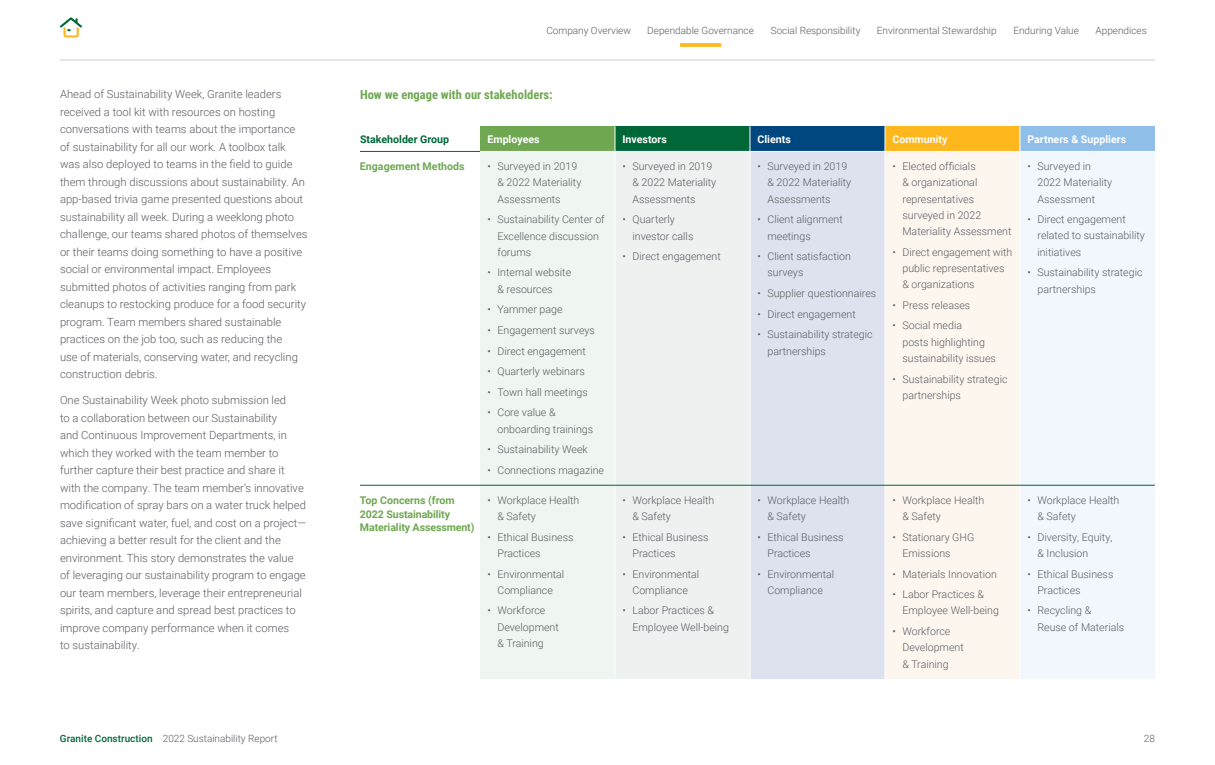
<style>
.page{position:relative;width:1215px;height:765px;background:#fff}
.page>*{position:absolute;margin:0;border:0;box-sizing:border-box;transform-origin:0 0}
.t1{font:700 12.5px "Roboto Condensed";color:#6fa851}
.t2{font:300 11.25px/17.5px "Roboto";color:#595c61}
.t3{font:300 10.62px/16.2px "Roboto";color:#595c61}
.t4{font:700 10.62px/13.8px "Roboto";letter-spacing:-.01em;color:#6fa851}
.t5{font:700 10.62px "Roboto";color:#fff}
.t6{font:700 10.62px "Roboto";color:#006838}
.t7{font:300 10px "Roboto";color:#595c61}
.s1{font-weight:500;color:#006838}
</style>
<div class="page">
<svg style="left:680px;top:43px;width:41px;height:4px"></svg>
<svg style="left:60px;top:17px;width:22px;height:21px"></svg>
<hr style="left:60px;top:60px;width:1095px;height:1px;background:#cbced0">
<div style="left:480px;top:126px;width:135px;height:25px;background:#6fa851"></div>
<div style="left:615px;top:126px;width:135px;height:25px;background:#006838"></div>
<div style="left:750px;top:126px;width:135px;height:25px;background:#00467f"></div>
<div style="left:885px;top:126px;width:135px;height:25px;background:#ffb71e"></div>
<div style="left:1020px;top:126px;width:135px;height:25px;background:#8fbfe9"></div>
<div style="left:480px;top:152px;width:135px;height:527px;background:#eff5f0"></div>
<div style="left:616px;top:152px;width:134px;height:527px;background:#edf1f0"></div>
<div style="left:751px;top:152px;width:134px;height:527px;background:#dee2ee"></div>
<div style="left:886px;top:152px;width:134px;height:527px;background:#fdf6ef"></div>
<div style="left:1021px;top:152px;width:134px;height:527px;background:#f1f7fc"></div>
<hr style="left:360px;top:151px;width:120px;height:1px;background:#006838">
<svg style="left:615px;top:126px;width:1px;height:25px"></svg>
<svg style="left:750px;top:126px;width:1px;height:25px"></svg>
<svg style="left:885px;top:126px;width:1px;height:25px"></svg>
<svg style="left:1020px;top:126px;width:1px;height:25px"></svg>
<hr style="left:360px;top:485px;width:120px;height:1px;background:#006838">
<hr style="left:480px;top:485px;width:135px;height:1px;background:#006838">
<hr style="left:615px;top:485px;width:135px;height:1px;background:#006838">
<hr style="left:750px;top:485px;width:135px;height:1px;background:#006838">
<hr style="left:885px;top:485px;width:135px;height:1px;background:#006838">
<hr style="left:1020px;top:485px;width:135px;height:1px;background:#006838">
<p class="t2" style="left:60px;top:85px;width:249px">Ahead of Sustainability Week, Granite leaders received a tool kit with resources on hosting conversations with teams about the importance of sustainability for all our work. A toolbox talk was also deployed to teams in the field to guide them through discussions about sustainability. An app-based trivia game presented questions about sustainability all week. During a weeklong photo challenge, our teams shared photos of themselves or their teams doing something to have a positive social or environmental impact. Employees submitted photos of activities ranging from park cleanups to restocking produce for a food security program. Team members shared sustainable practices on the job too, such as reducing the<br>use of materials, conserving water, and recycling construction debris.</p>
<p class="t2" style="left:60px;top:391px;width:248px">One Sustainability Week photo submission led<br>to a collaboration between our Sustainability<br>and Continuous Improvement Departments, in which they worked with the team member to further capture their best practice and share it with the company. The team member’s innovative modification of spray bars on a water truck helped save significant water, fuel, and cost on a project— achieving a better result for the client and the environment. This story demonstrates the value of leveraging our sustainability program to engage our team members, leverage their entrepreneurial spirits, and capture and spread best practices to improve company performance when it comes<br>to sustainability.</p>
<p class="t7" style="left:546px;top:23px;width:86px">Company Overview</p>
<p class="t7" style="left:647px;top:23px;width:108px">Dependable Governance</p>
<p class="t7" style="left:771px;top:23px;width:91px">Social Responsibility</p>
<p class="t7" style="left:877px;top:23px;width:121px">Environmental Stewardship</p>
<p class="t7" style="left:1013px;top:23px;width:67px">Enduring Value</p>
<p class="t7" style="left:1096px;top:23px;width:53px">Appendices</p>
<p class="t1" style="left:360px;top:86px;width:194px">How we engage with our stakeholders:</p>
<p class="t6" style="left:360px;top:131px;width:91px">Stakeholder Group</p>
<p class="t5" style="left:488px;top:131px;width:54px">Employees</p>
<p class="t5" style="left:622px;top:131px;width:46px">Investors</p>
<p class="t5" style="left:757px;top:131px;width:35px">Clients</p>
<p class="t5" style="left:892px;top:131px;width:56px">Community</p>
<p class="t5" style="left:1027px;top:131px;width:100px">Partners &amp; Suppliers</p>
<p class="t4" style="left:360px;top:159px;width:106px">Engagement Methods</p>
<p class="t3" style="left:497px;top:158px;width:85px;text-indent:-10px">• Surveyed in 2019 &amp; 2022 Materiality<br>Assessments</p>
<p class="t3" style="left:497px;top:211px;width:109px;text-indent:-10px">• Sustainability Center of<br>Excellence discussion forums</p>
<p class="t3" style="left:497px;top:264px;width:75px;text-indent:-10px">• Internal website &amp; resources</p>
<p class="t3" style="left:487px;top:301px;width:77px">• Yammer page</p>
<p class="t3" style="left:487px;top:322px;width:109px">• Engagement surveys</p>
<p class="t3" style="left:487px;top:342px;width:100px">• Direct engagement</p>
<p class="t3" style="left:487px;top:363px;width:99px">• Quarterly webinars</p>
<p class="t3" style="left:487px;top:384px;width:102px">• Town hall meetings</p>
<p class="t3" style="left:497px;top:404px;width:97px;text-indent:-10px">• Core value &amp; onboarding trainings</p>
<p class="t3" style="left:487px;top:441px;width:102px">• Sustainability Week</p>
<p class="t3" style="left:487px;top:462px;width:118px">• Connections magazine</p>
<p class="t3" style="left:902px;top:158px;width:111px;text-indent:-10px">• Elected officials<br>&amp; organizational representatives surveyed in 2022<br>Materiality Assessment</p>
<p class="t3" style="left:902px;top:243px;width:111px;text-indent:-10px">• Direct engagement with public representatives &amp; organizations</p>
<p class="t3" style="left:892px;top:297px;width:79px">• Press releases</p>
<p class="t3" style="left:902px;top:317px;width:95px;text-indent:-10px">• Social media<br>posts highlighting sustainability issues</p>
<p class="t3" style="left:902px;top:370px;width:107px;text-indent:-10px">• Sustainability strategic partnerships</p>
<p class="t3" style="left:1037px;top:158px;width:76px;text-indent:-10px">• Surveyed in<br>2022 Materiality<br>Assessment</p>
<p class="t3" style="left:1037px;top:211px;width:109px;text-indent:-10px">• Direct engagement related to sustainability initiatives</p>
<p class="t3" style="left:1037px;top:264px;width:107px;text-indent:-10px">• Sustainability strategic partnerships</p>
<p class="t3" style="left:767px;top:158px;width:85px;text-indent:-10px">• Surveyed in 2019 &amp; 2022 Materiality<br>Assessments</p>
<p class="t3" style="left:767px;top:211px;width:77px;text-indent:-10px">• Client alignment meetings</p>
<p class="t3" style="left:767px;top:248px;width:85px;text-indent:-10px">• Client satisfaction surveys</p>
<p class="t3" style="left:757px;top:285px;width:120px">• Supplier questionnaires</p>
<p class="t3" style="left:757px;top:305px;width:100px">• Direct engagement</p>
<p class="t3" style="left:767px;top:326px;width:107px;text-indent:-10px">• Sustainability strategic partnerships</p>
<p class="t3" style="left:632px;top:158px;width:85px;text-indent:-10px">• Surveyed in 2019 &amp; 2022 Materiality<br>Assessments</p>
<p class="t3" style="left:632px;top:211px;width:62px;text-indent:-10px">• Quarterly investor calls</p>
<p class="t3" style="left:622px;top:248px;width:100px">• Direct engagement</p>
<p class="t4" style="left:360px;top:493px;width:116px">Top Concerns (from<br>2022 Sustainability<br>Materiality Assessment)</p>
<p class="t3" style="left:497px;top:492px;width:83px;text-indent:-10px">• Workplace Health &amp; Safety</p>
<p class="t3" style="left:497px;top:528px;width:77px;text-indent:-10px">• Ethical Business<br>Practices</p>
<p class="t3" style="left:487px;top:565px;width:78px;text-align:center">• Environmental<br>Compliance</p>
<p class="t3" style="left:497px;top:602px;width:63px;text-indent:-10px">• Workforce<br>Development &amp; Training</p>
<p class="t3" style="left:632px;top:492px;width:83px;text-indent:-10px">• Workplace Health &amp; Safety</p>
<p class="t3" style="left:632px;top:528px;width:77px;text-indent:-10px">• Ethical Business<br>Practices</p>
<p class="t3" style="left:622px;top:565px;width:78px;text-align:center">• Environmental<br>Compliance</p>
<p class="t3" style="left:632px;top:602px;width:98px;text-indent:-10px">• Labor Practices &amp;<br>Employee Well-being</p>
<p class="t3" style="left:767px;top:492px;width:83px;text-indent:-10px">• Workplace Health &amp; Safety</p>
<p class="t3" style="left:767px;top:528px;width:77px;text-indent:-10px">• Ethical Business<br>Practices</p>
<p class="t3" style="left:757px;top:565px;width:78px;text-align:center">• Environmental<br>Compliance</p>
<p class="t3" style="left:902px;top:492px;width:83px;text-indent:-10px">• Workplace Health &amp; Safety</p>
<p class="t3" style="left:902px;top:528px;width:73px;text-indent:-10px">• Stationary GHG<br>Emissions</p>
<p class="t3" style="left:892px;top:565px;width:106px">• Materials Innovation</p>
<p class="t3" style="left:902px;top:586px;width:98px;text-indent:-10px">• Labor Practices &amp;<br>Employee Well-being</p>
<p class="t3" style="left:902px;top:623px;width:63px;text-indent:-10px">• Workforce<br>Development &amp; Training</p>
<p class="t3" style="left:1037px;top:491px;width:83px;text-indent:-10px">• Workplace Health &amp; Safety</p>
<p class="t3" style="left:1037px;top:528px;width:77px;text-indent:-10px">• Diversity, Equity, &amp; Inclusion</p>
<p class="t3" style="left:1037px;top:565px;width:77px;text-indent:-10px">• Ethical Business<br>Practices</p>
<p class="t3" style="left:1037px;top:602px;width:88px;text-indent:-10px">• Recycling &amp;<br>Reuse of Materials</p>
<p class="t7" style="left:60px;top:731px;width:219px"><span class="s1">Granite Construction</span> 2022 Sustainability Report</p>
<p class="t7" style="left:1144px;top:731px;width:13px">28</p>
</div>
